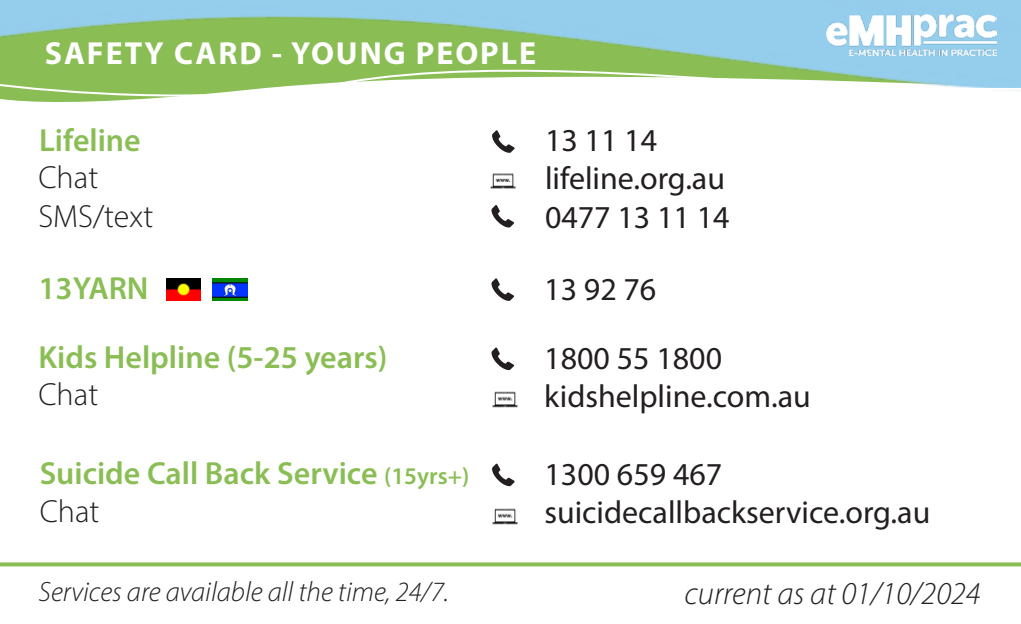
<style>
.page{position:relative;width:1021px;height:624px;background:#fff}
.page>*{position:absolute;margin:0;border:0;box-sizing:border-box;transform-origin:0 0}
.t1{font:32px "Myriad Pro";color:#231f20}
.t2{font:600 32px "Myriad Pro";color:#8abe55}
.t3{font:700 32px "Myriad Pro";letter-spacing:.06em;color:#fff}
.t4{font:italic 300 32px "Myriad Pro";color:#231f20}
.t5{font:300 32px "Myriad Pro";color:#231f20}
.t6{font:italic 300 28px "Myriad Pro";color:#231f20}
.s1{font-size:24px}
</style>
<div class="page">
<svg style="left:0;top:562px;width:1020px;height:4px;background:#96c567"></svg>
<svg style="left:492px;top:130px;width:22px;height:23px"></svg>
<svg style="left:492px;top:463px;width:22px;height:23px"></svg>
<svg style="left:491px;top:278px;width:23px;height:23px"></svg>
<svg style="left:491px;top:205px;width:23px;height:22px"></svg>
<img style="left:490px;top:173px;width:26px;height:16px">
<img style="left:492px;top:508px;width:26px;height:17px">
<svg style="left:491px;top:347px;width:23px;height:23px"></svg>
<img style="left:492px;top:391px;width:26px;height:17px">
<img style="left:0;top:0;width:1020px;height:55px">
<svg style="left:0;top:55px;width:1020px;height:47px"></svg>
<img style="left:826px;top:14px;width:170px;height:41px">
<img style="left:167px;top:278px;width:34px;height:23px">
<img style="left:213px;top:278px;width:34px;height:23px">
<p class="t3" style="left:134px;top:16px;width:218px">SAFETY CARD</p>
<p class="t3" style="left:45px;top:32px;width:493px">SAFETY CARD - YOUNG PEOPLE</p>
<p class="t2" style="left:39px;top:120px;width:103px">Lifeline</p>
<p class="t1" style="left:545px;top:120px;width:114px">13 11 14</p>
<p class="t1" style="left:545px;top:159px;width:181px">lifeline.org.au</p>
<p class="t1" style="left:545px;top:197px;width:186px">0477 13 11 14</p>
<p class="t5" style="left:38px;top:158px;width:61px">Chat</p>
<p class="t5" style="left:38px;top:197px;width:117px">SMS/text</p>
<p class="t2" style="left:38px;top:268px;width:112px">13YARN</p>
<p class="t1" style="left:544px;top:269px;width:114px">13 92 76</p>
<p class="t2" style="left:38px;top:337px;width:350px">Kids Helpline (5-25 years)</p>
<p class="t1" style="left:544px;top:338px;width:179px">1800 55 1800</p>
<p class="t1" style="left:544px;top:377px;width:268px">kidshelpline.com.au</p>
<p class="t5" style="left:38px;top:375px;width:61px">Chat</p>
<p class="t2" style="left:40px;top:453px;width:431px">Suicide Call Back Service <span class="s1">(15yrs+)</span></p>
<p class="t1" style="left:544px;top:454px;width:179px">1300 659 467</p>
<p class="t1" style="left:544px;top:493px;width:387px">suicidecallbackservice.org.au</p>
<p class="t5" style="left:40px;top:491px;width:61px">Chat</p>
<p class="t6" style="left:38px;top:575px;width:412px">Services are available all the time, 24/7.</p>
<p class="t4" style="left:684px;top:574px;width:298px">current as at 01/10/2024</p>
</div>
